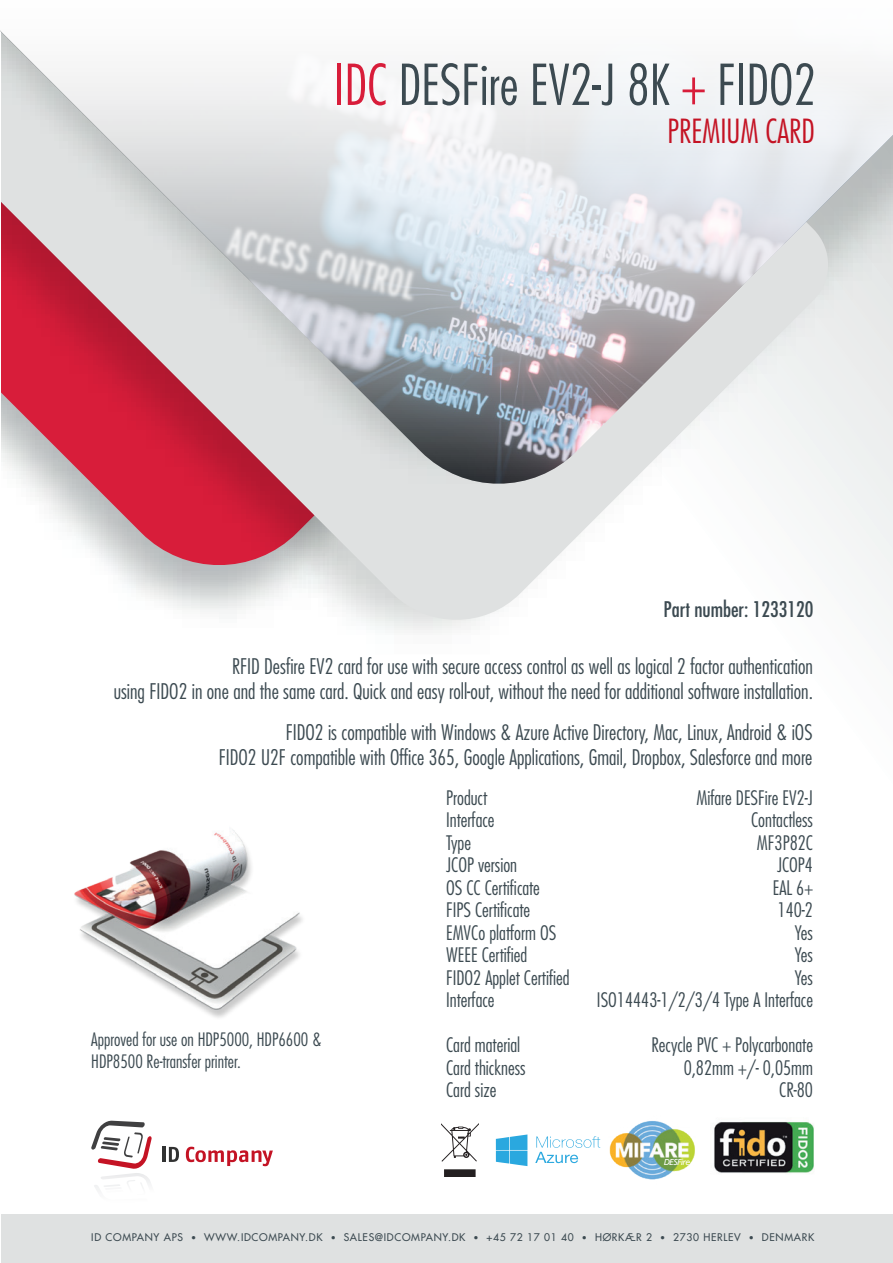
<style>
.page{position:relative;width:893px;height:1263px;background:#fff}
.page>*{position:absolute;margin:0;border:0;box-sizing:border-box;transform-origin:0 0}
.t1{font:300 condensed 54.9px "Futura";color:#3c4a51}
.t2{font:300 condensed 32.4px "Futura";color:#c41324}
.t3{font:300 condensed 21px/25.2px "Futura";color:#3c4a51;text-align:right}
.t4{font:condensed 21px "Futura";color:#3c4a51}
.t5{font:300 condensed 19.5px/22.5px "Futura";color:#3c4a51;text-align:right}
.t6{font:300 condensed 18px/21.6px "Futura";color:#3c4a51}
.t7{font:10.35px "Futura";letter-spacing:.07em;color:#3c4a51}
.t8{font:italic 8.55px "Frutiger";letter-spacing:-.07em;color:#fff}
.s1{color:#d81d3a}
.s2{font-size:8.85px}
</style>
<div class="page">
<svg style="left:385px;top:494px;width:508px;height:139px"></svg>
<svg style="left:35px;top:494px;width:798px;height:135px"></svg>
<svg style="left:0;top:30px;width:893px;height:464px"></svg>
<img style="left:609px;top:1121px;width:86px;height:59px">
<svg style="left:91px;top:1120px;width:61px;height:71px"></svg>
<hr style="left:162px;top:1147px;width:3px;height:15px;background:#313232">
<svg style="left:169px;top:1147px;width:10px;height:15px"></svg>
<svg style="left:186px;top:1147px;width:87px;height:19px"></svg>
<img style="left:714px;top:1122px;width:100px;height:51px">
<img style="left:74px;top:829px;width:229px;height:189px">
<svg style="left:496px;top:1134px;width:31px;height:32px"></svg>
<svg style="left:535px;top:1136px;width:65px;height:28px"></svg>
<div style="left:1px;top:1215px;width:892px;height:48px;background:#dfe1e1"></div>
<img style="left:441px;top:1123px;width:37px;height:53px">
<h1 class="t1" style="left:334px;top:52px;width:484px"><span class="s1">IDC</span> DESFire EV2-J 8K <span class="s1">+</span> FIDO2</h1>
<h2 class="t2" style="left:667px;top:112px;width:149px">PREMIUM CARD</h2>
<p class="t4" style="left:664px;top:596px;width:151px">Part number: 1233120</p>
<p class="t3" style="left:114px;top:654px;width:701px">RFID Desfire EV2 card for use with secure access control as well as logical 2 factor authentication<br>using FIDO2 in one and the same card. Quick and easy roll-out, without the need for additional software installation.</p>
<p class="t3" style="left:219px;top:719px;width:595px">FIDO2 is compatible with Windows &amp; Azure Active Directory, Mac, Linux, Android &amp; iOS<br>FIDO2 U2F compatible with Office 365, Google Applications, Gmail, Dropbox, Salesforce and more</p>
<p class="t6" style="left:91px;top:1029px;width:232px">Approved for use on HDP5000, HDP6600 &amp;<br>HDP8500 Re-transfer printer.</p>
<p class="t5" style="left:446px;top:786px;width:125px;text-align:left">Product<br>Interface<br>Type<br>JCOP version<br>OS CC Certificate<br>FIPS Certificate<br>EMVCo platform OS<br>WEEE Certified<br>FIDO2 Applet Certified<br>Interface</p>
<p class="t5" style="left:446px;top:1034px;width:81px;text-align:left">Card material<br>Card thickness<br>Card size</p>
<p class="t5" style="left:597px;top:786px;width:218px">Mifare DESFire EV2-J<br>Contactless<br>MF3P82C<br>JCOP4<br>EAL 6+<br>140-2<br>Yes<br>Yes<br>Yes<br>ISO14443-1/2/3/4 Type A Interface</p>
<p class="t5" style="left:651px;top:1034px;width:163px">Recycle PVC + Polycarbonate<br>0,82mm +/- 0,05mm<br>CR-80</p>
<p class="t8" style="left:664px;top:1157px;width:28px">DESFire</p>
<p class="t7" style="left:91px;top:1231px;width:724px">ID COMPANY APS <span class="s2">•</span> WWW.IDCOMPANY.DK <span class="s2">•</span> SALES@IDCOMPANY.DK <span class="s2">•</span> +45 72 17 01 40 <span class="s2">•</span> HØRKÆR 2 <span class="s2">•</span> 2730 HERLEV <span class="s2">•</span> DENMARK</p>
</div>
